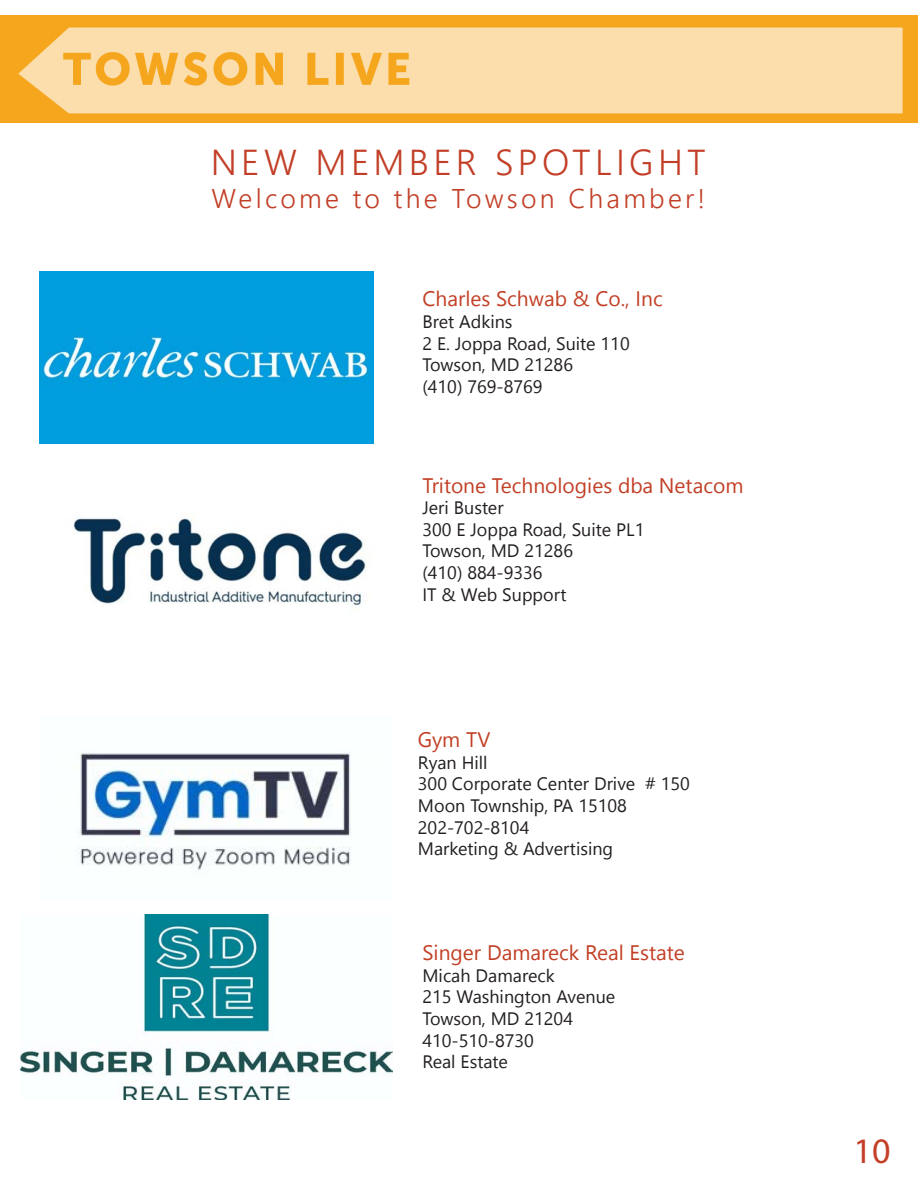
<style>
.page{position:relative;width:918px;height:1188px;background:#fff}
.page>*{position:absolute;margin:0;border:0;box-sizing:border-box;transform-origin:0 0}
.t1{font:300 36px "Leelawadee UI";letter-spacing:.12em;color:#c23e26}
.t2{font:36px "Myriad Pro";color:#c43f27}
.t3{font:300 27px "Leelawadee UI";letter-spacing:.12em;color:#c23e26}
.t4{font:21px "Leelawadee UI";color:#c24026}
.t5{font:18px "Leelawadee UI";color:#231f20}
</style>
<div class="page">
<img style="left:0;top:15px;width:918px;height:108px">
<img style="left:40px;top:271px;width:333px;height:172px">
<img style="left:73px;top:517px;width:293px;height:90px">
<img style="left:76px;top:753px;width:275px;height:119px">
<img style="left:21px;top:914px;width:372px;height:185px">
<p class="t1" style="left:211px;top:138px;width:497px">NEW MEMBER SPOTLIGHT</p>
<p class="t3" style="left:211px;top:179px;width:495px">Welcome to the Towson Chamber!</p>
<p class="t4" style="left:422px;top:284px;width:242px">Charles Schwab &amp; Co., Inc</p>
<p class="t5" style="left:422px;top:309px;width:92px">Bret Adkins</p>
<p class="t5" style="left:422px;top:331px;width:209px">2 E. Joppa Road, Suite 110</p>
<p class="t5" style="left:422px;top:352px;width:152px">Towson, MD 21286</p>
<p class="t5" style="left:422px;top:374px;width:122px">(410) 769-8769</p>
<p class="t4" style="left:422px;top:471px;width:322px">Tritone Technologies dba Netacom</p>
<p class="t5" style="left:422px;top:495px;width:83px">Jeri Buster</p>
<p class="t5" style="left:422px;top:517px;width:223px">300 E Joppa Road, Suite PL1</p>
<p class="t5" style="left:422px;top:539px;width:152px">Towson, MD 21286</p>
<p class="t5" style="left:422px;top:560px;width:122px">(410) 884-9336</p>
<p class="t5" style="left:422px;top:582px;width:146px">IT &amp; Web Support</p>
<p class="t4" style="left:418px;top:725px;width:74px">Gym TV</p>
<p class="t5" style="left:418px;top:750px;width:71px">Ryan Hill</p>
<p class="t5" style="left:418px;top:772px;width:273px">300 Corporate Center Drive # 150</p>
<p class="t5" style="left:418px;top:793px;width:211px">Moon Township, PA 15108</p>
<p class="t5" style="left:418px;top:815px;width:113px">202-702-8104</p>
<p class="t5" style="left:418px;top:836px;width:197px">Marketing &amp; Advertising</p>
<p class="t4" style="left:422px;top:938px;width:264px">Singer Damareck Real Estate</p>
<p class="t5" style="left:422px;top:963px;width:134px">Micah Damareck</p>
<p class="t5" style="left:422px;top:985px;width:194px">215 Washington Avenue</p>
<p class="t5" style="left:422px;top:1006px;width:152px">Towson, MD 21204</p>
<p class="t5" style="left:422px;top:1028px;width:113px">410-510-8730</p>
<p class="t5" style="left:422px;top:1049px;width:87px">Real Estate</p>
<h1 class="t2" style="left:854px;top:1128px;width:38px">10</h1>
</div>
